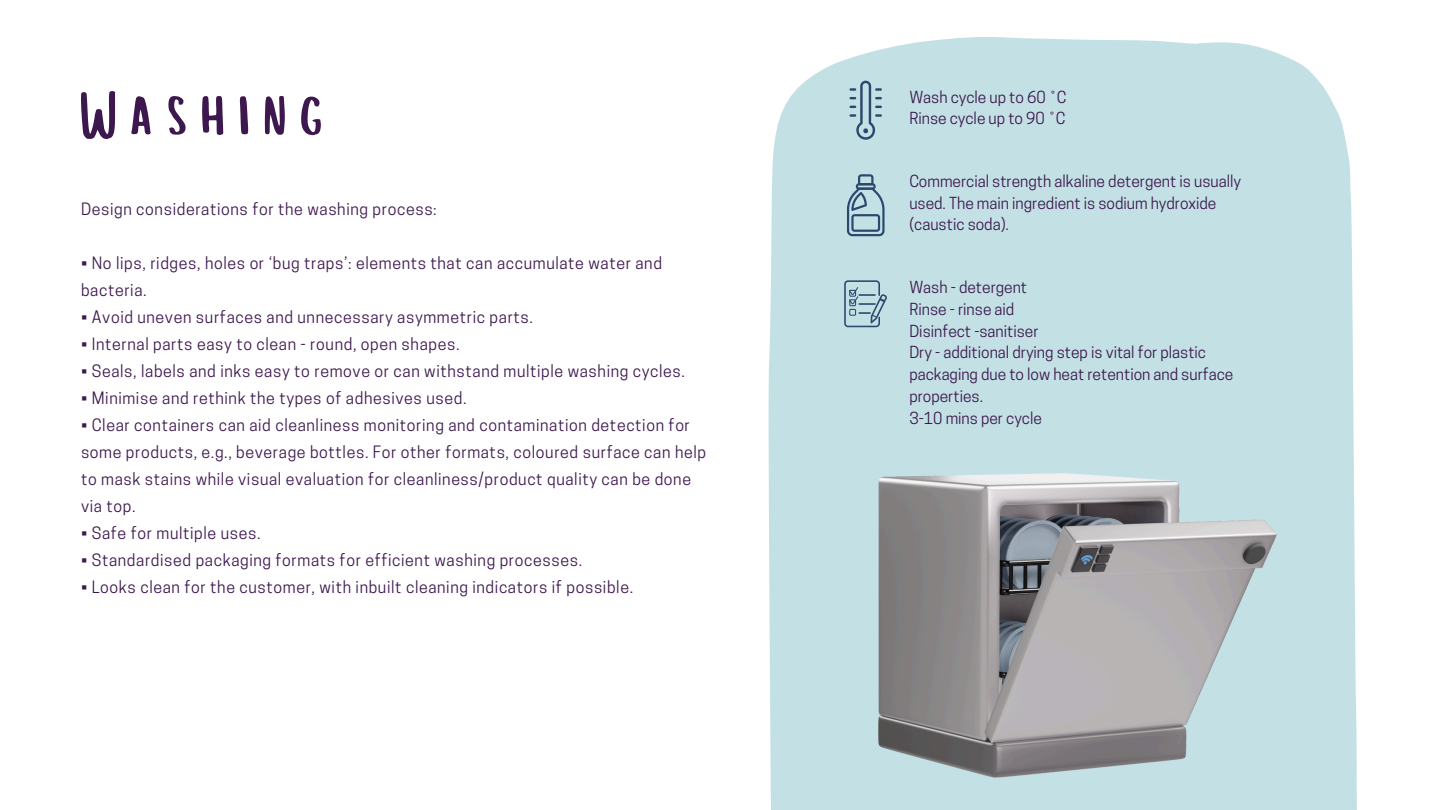
<style>
.page{position:relative;width:1440px;height:810px;background:#fff}
.page>*{position:absolute;margin:0;border:0;box-sizing:border-box;transform-origin:0 0}
.t1{font:67px "Cup Cakes";color:#3d184e}
.t2{font:16px/27px "Cooper Hewitt";letter-spacing:.04em;color:#3d184e}
.t3{font:15.6px/21.8px "Cooper Hewitt";color:#3d184e}
</style>
<div class="page">
<div style="left:769px;top:37px;width:588px;height:773px;background:#c3e1e5"></div>
<svg style="left:847px;top:174px;width:37px;height:62px;background:#93b2c0"></svg>
<svg style="left:844px;top:280px;width:43px;height:47px;background:#9ebcc8"></svg>
<svg style="left:849px;top:81px;width:33px;height:59px;background:#9fbdc9"></svg>
<img style="left:878px;top:474px;width:399px;height:303px">
<p class="t1" style="left:81px;top:72px;width:258px">Washing</p>
<p class="t2" style="left:81px;top:197px;width:357px">Design considerations for the washing process:</p>
<p class="t2" style="left:81px;top:251px;width:583px">• No lips, ridges, holes or ‘bug traps’: elements that can accumulate water and bacteria.</p>
<p class="t2" style="left:81px;top:305px;width:454px">• Avoid uneven surfaces and unnecessary asymmetric parts.</p>
<p class="t2" style="left:81px;top:332px;width:380px">• Internal parts easy to clean - round, open shapes.</p>
<p class="t2" style="left:81px;top:359px;width:606px">• Seals, labels and inks easy to remove or can withstand multiple washing cycles.</p>
<p class="t2" style="left:81px;top:386px;width:387px">• Minimise and rethink the types of adhesives used.</p>
<p class="t2" style="left:81px;top:413px;width:627px">• Clear containers can aid cleanliness monitoring and contamination detection for some products, e.g., beverage bottles. For other formats, coloured surface can help to mask stains while visual evaluation for cleanliness/product quality can be done via top.</p>
<p class="t2" style="left:81px;top:521px;width:181px">• Safe for multiple uses.</p>
<p class="t2" style="left:81px;top:548px;width:503px">• Standardised packaging formats for efficient washing processes.</p>
<p class="t2" style="left:81px;top:575px;width:554px">• Looks clean for the customer, with inbuilt cleaning indicators if possible.</p>
<p class="t3" style="left:909px;top:88px;width:159px">Wash cycle up to 60 ˚C</p>
<p class="t3" style="left:909px;top:110px;width:158px">Rinse cycle up to 90 ˚C</p>
<p class="t3" style="left:909px;top:172px;width:333px">Commercial strength alkaline detergent is usually used. The main ingredient is sodium hydroxide (caustic soda).</p>
<p class="t3" style="left:909px;top:278px;width:119px">Wash - detergent</p>
<p class="t3" style="left:909px;top:300px;width:107px">Rinse - rinse aid</p>
<p class="t3" style="left:909px;top:322px;width:131px">Disinfect -sanitiser</p>
<p class="t3" style="left:909px;top:343px;width:326px">Dry - additional drying step is vital for plastic packaging due to low heat retention and surface properties.</p>
<p class="t3" style="left:909px;top:409px;width:134px">3-10 mins per cycle</p>
</div>
